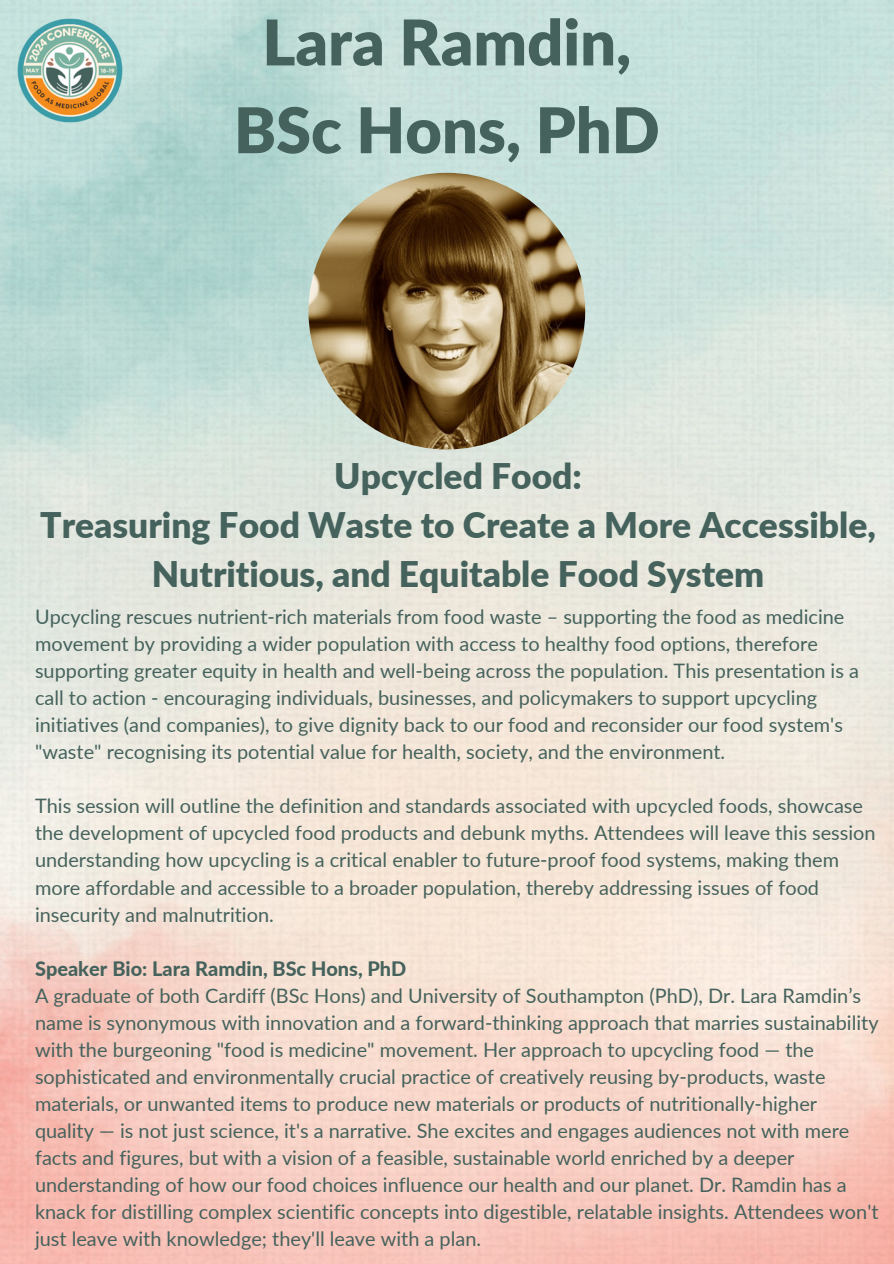
<style>
.page{position:relative;width:894px;height:1264px;background:#fff}
.page>*{position:absolute;margin:0;border:0;box-sizing:border-box;transform-origin:0 0}
.t1{font:900 63px/87.8px "Lato";color:#45625c;text-align:center}
.t2{font:900 35.4px/48.9px "Lato";color:#45625c;text-align:center}
.t3{font:19.95px/27px "Lato";color:#45625c}
.t4{font:800 19.95px "Lato";color:#45625c}
</style>
<div class="page">
<img style="left:0;top:0;width:893px;height:1263px">
<img style="left:308px;top:173px;width:277px;height:276px;border-radius:50%">
<img style="left:0;top:0;width:141px;height:141px">
<p class="t1" style="left:234px;top:-3px;width:427px">Lara Ramdin,<br>BSc Hons, PhD</p>
<p class="t2" style="left:40px;top:450px;width:837px">Upcycled Food:<br>Treasuring Food Waste to Create a More Accessible,<br>Nutritious, and Equitable Food System</p>
<p class="t3" style="left:35px;top:603px;width:825px">Upcycling rescues nutrient-rich materials from food waste – supporting the food as medicine movement by providing a wider population with access to healthy food options, therefore supporting greater equity in health and well-being across the population. This presentation is a call to action - encouraging individuals, businesses, and policymakers to support upcycling initiatives (and companies), to give dignity back to our food and reconsider our food system's "waste" recognising its potential value for health, society, and the environment.</p>
<h2 class="t3" style="left:35px;top:792px;width:841px">This session will outline the definition and standards associated with upcycled foods, showcase the development of upcycled food products and debunk myths. Attendees will leave this session understanding how upcycling is a critical enabler to future-proof food systems, making them more affordable and accessible to a broader population, thereby addressing issues of food insecurity and malnutrition.</h2>
<p class="t4" style="left:35px;top:955px;width:373px">Speaker Bio: Lara Ramdin, BSc Hons, PhD</p>
<p class="t3" style="left:35px;top:981px;width:844px">A graduate of both Cardiff (BSc Hons) and University of Southampton (PhD), Dr. Lara Ramdin’s name is synonymous with innovation and a forward-thinking approach that marries sustainability with the burgeoning "food is medicine" movement. Her approach to upcycling food — the sophisticated and environmentally crucial practice of creatively reusing by-products, waste materials, or unwanted items to produce new materials or products of nutritionally-higher quality — is not just science, it's a narrative. She excites and engages audiences not with mere facts and figures, but with a vision of a feasible, sustainable world enriched by a deeper understanding of how our food choices influence our health and our planet. Dr. Ramdin has a knack for distilling complex scientific concepts into digestible, relatable insights. Attendees won't just leave with knowledge; they'll leave with a plan.</p>
</div>
